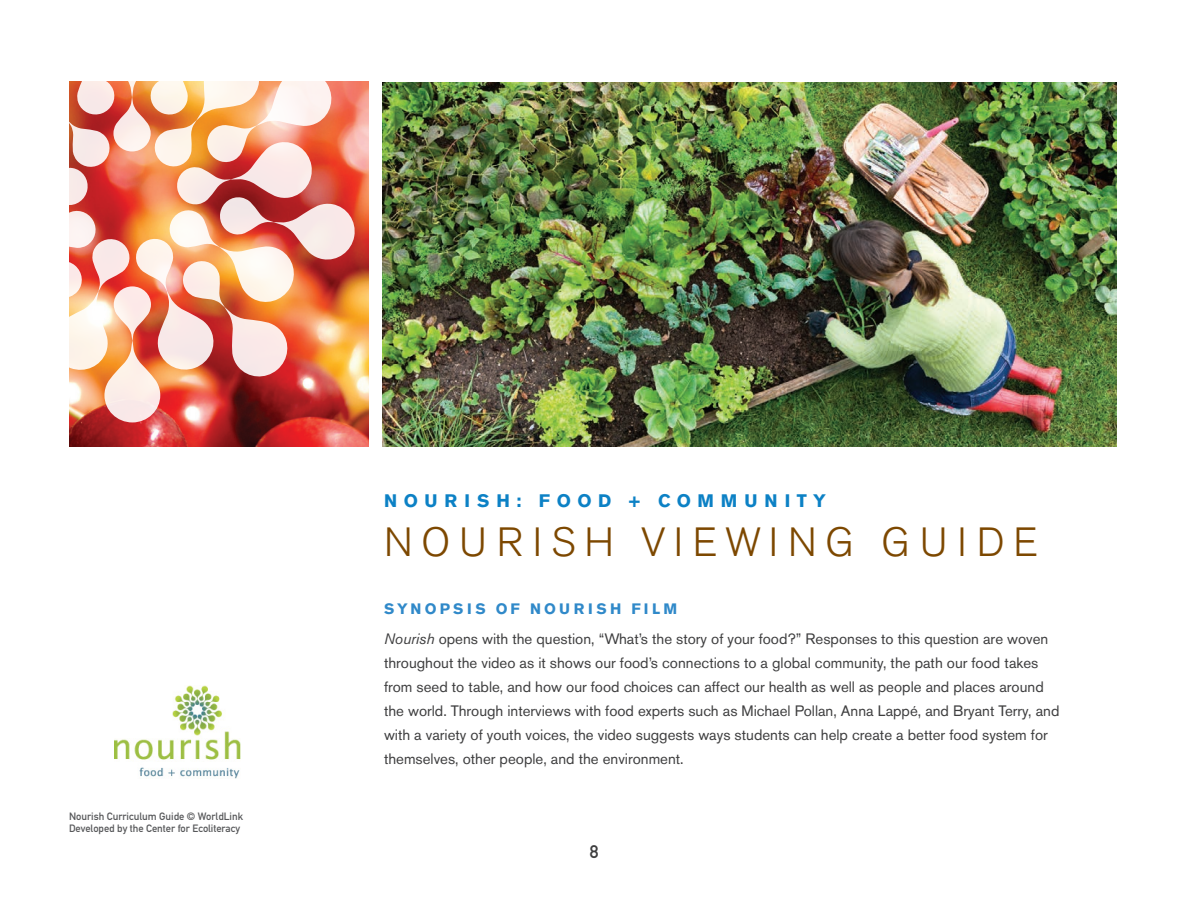
<style>
.page{position:relative;width:1188px;height:918px;background:#fff}
.page>*{position:absolute;margin:0;border:0;box-sizing:border-box;transform-origin:0 0}
.chapter_title{font:300 40.5px "Akzidenz Grotesk BE";letter-spacing:.22em;color:#7d4800}
.chapter_opener_-_1st{font:700 18px "Akzidenz Grotesk BE";letter-spacing:.37em;color:#0c81c5}
.t1{font:18px "DIN Mittelschrift";color:#3e3e3f}
.body_text{font:15px/24px "Akzidenz Grotesk BE";color:#3e3e3f}
.subhead2{font:700 15px "Akzidenz Grotesk BE";letter-spacing:.22em;color:#3089c9}
.t2{font:10.5px/12.6px "DIN Mittelschrift";color:#57585a}
.s1{font-style:italic}
</style>
<div class="page">
<img style="left:114px;top:686px;width:127px;height:93px">
<img style="left:69px;top:82px;width:300px;height:365px">
<img style="left:69px;top:81px;width:287px;height:341px">
<img style="left:382px;top:82px;width:734px;height:365px">
<p class="t2" style="left:69px;top:810px;width:176px">Nourish Curriculum Guide © WorldLink<br>Developed by the Center for Ecoliteracy</p>
<p class="chapter_opener_-_1st" style="left:384px;top:490px;width:443px">NOURISH: FOOD + COMMUNITY</p>
<p class="chapter_title" style="left:384px;top:519px;width:655px">NOURISH VIEWING GUIDE</p>
<p class="subhead2" style="left:384px;top:600px;width:295px">SYNOPSIS OF NOURISH FILM</p>
<p class="body_text" style="left:384px;top:627px;width:677px"><span class="s1">Nourish</span> opens with the question, “What’s the story of your food?” Responses to this question are woven throughout the video as it shows our food’s connections to a global community, the path our food takes from seed to table, and how our food choices can affect our health as well as people and places around the world. Through interviews with food experts such as Michael Pollan, Anna Lappé, and Bryant Terry, and with a variety of youth voices, the video suggests ways students can help create a better food system for themselves, other people, and the environment.</p>
<p class="t1" style="left:590px;top:841px;width:10px">8</p>
</div>
